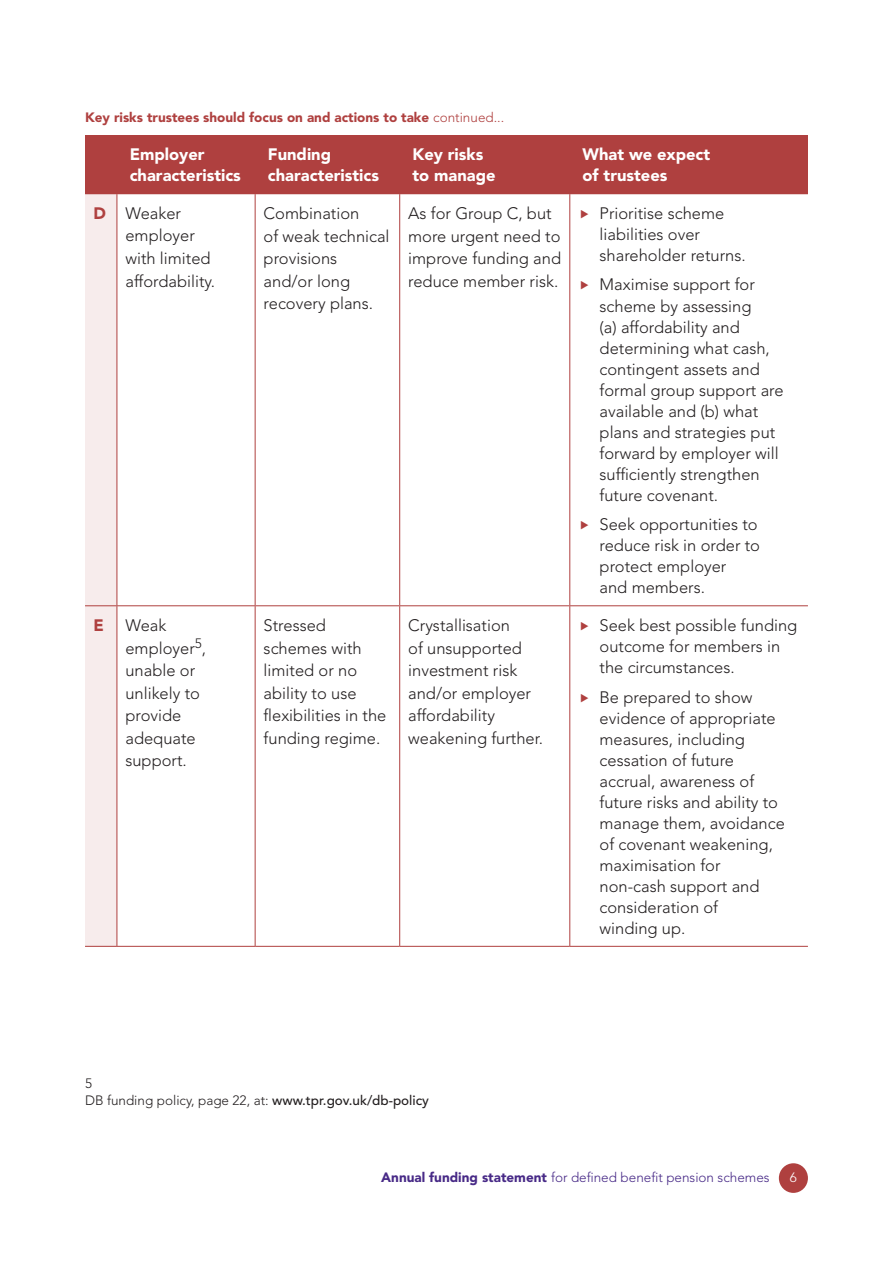
<style>
.page{position:relative;width:893px;height:1263px;background:#fff}
.page>*{position:absolute;margin:0;border:0;box-sizing:border-box;transform-origin:0 0}
.t1{font:300 16.5px/21px "Avenir LT Std";color:#231f20}
.t2{font:900 16.5px/21px "Avenir LT Std";color:#fff}
.t3{font:900 16.5px "Avenir LT Std";color:#af403f}
.t4{font:900 13.5px "Avenir LT Std";color:#af403f}
.t5{font:300 13.5px "Avenir LT Std";color:#482a87}
.t6{font:300 13.5px/16.5px "Avenir LT Std";color:#231f20}
.t7{font:300 13.5px "Avenir LT Std";color:#fff}
.s1{font-weight:300}
.s2{font-weight:900;color:#af403f}
.s3{font-weight:500}
.s4{font-weight:900}
</style>
<div class="page">
<div style="left:779px;top:1163px;width:29px;height:30px;background:#af403f;border-radius:50%"></div>
<div style="left:85px;top:194px;width:32px;height:412px;background:#f7ecec"></div>
<div style="left:85px;top:606px;width:32px;height:340px;background:#f7ecec"></div>
<hr style="left:255px;top:194px;width:1px;height:411px;background:#af403f">
<hr style="left:399px;top:194px;width:1px;height:411px;background:#af403f">
<hr style="left:117px;top:605px;width:138px;height:1px;background:#af403f">
<hr style="left:255px;top:605px;width:145px;height:1px;background:#af403f">
<hr style="left:255px;top:606px;width:1px;height:340px;background:#af403f">
<hr style="left:400px;top:605px;width:170px;height:1px;background:#af403f">
<hr style="left:399px;top:606px;width:1px;height:340px;background:#af403f">
<hr style="left:117px;top:946px;width:138px;height:1px;background:#af403f">
<hr style="left:255px;top:946px;width:145px;height:1px;background:#af403f">
<hr style="left:400px;top:946px;width:170px;height:1px;background:#af403f">
<hr style="left:569px;top:194px;width:1px;height:411px;background:#af403f">
<hr style="left:570px;top:605px;width:238px;height:1px;background:#af403f">
<hr style="left:569px;top:606px;width:1px;height:340px;background:#af403f">
<hr style="left:570px;top:946px;width:238px;height:1px;background:#af403f">
<hr style="left:117px;top:194px;width:1px;height:411px;background:#af403f">
<hr style="left:85px;top:605px;width:32px;height:1px;background:#af403f">
<hr style="left:117px;top:606px;width:1px;height:340px;background:#af403f">
<hr style="left:85px;top:946px;width:32px;height:1px;background:#af403f">
<div style="left:85px;top:135px;width:32px;height:59px;background:#af403f"></div>
<div style="left:117px;top:135px;width:138px;height:59px;background:#af403f"></div>
<div style="left:255px;top:135px;width:145px;height:59px;background:#af403f"></div>
<div style="left:400px;top:135px;width:170px;height:59px;background:#af403f"></div>
<div style="left:570px;top:135px;width:238px;height:59px;background:#af403f"></div>
<p class="t4" style="left:85px;top:109px;width:421px">Key risks trustees should focus on and actions to take <span class="s1">continued...</span></p>
<p class="t2" style="left:130px;top:144px;width:113px">Employer characteristics</p>
<p class="t2" style="left:268px;top:144px;width:113px">Funding characteristics</p>
<p class="t2" style="left:412px;top:144px;width:85px">Key risks to manage</p>
<p class="t2" style="left:583px;top:144px;width:129px">What we expect of trustees</p>
<p class="t1" style="left:125px;top:202px;width:91px;line-height:22.5px;text-indent:-32px"><span class="s2">D</span> Weaker employer with limited affordability.</p>
<p class="t1" style="left:264px;top:202px;width:127px;line-height:22.5px">Combination<br>of weak technical provisions and/or long recovery plans.</p>
<p class="t1" style="left:408px;top:202px;width:154px;line-height:22.5px">As for Group C, but more urgent need to improve funding and reduce member risk.</p>
<p class="t1" style="left:600px;top:203px;width:148px">Prioritise scheme liabilities over shareholder returns.</p>
<p class="t1" style="left:600px;top:274px;width:186px">Maximise support for scheme by assessing<br>(a) affordability and determining what cash, contingent assets and formal group support are available and (b) what plans and strategies put forward by employer will suffciently strengthen future covenant.</p>
<p class="t1" style="left:600px;top:514px;width:162px">Seek opportunities to reduce risk in order to protect employer<br>and members.</p>
<p class="t3" style="left:94px;top:615px;width:12px">E</p>
<p class="t1" style="left:125px;top:614px;width:82px;line-height:22.5px">Weak employer<sup>5</sup> , unable or unlikely to provide adequate support.</p>
<p class="t1" style="left:264px;top:614px;width:124px;line-height:22.5px">Stressed schemes with limited or no ability to use fexibilities in the funding regime.</p>
<p class="t1" style="left:408px;top:614px;width:136px;line-height:22.5px">Crystallisation<br>of unsupported investment risk and/or employer affordability weakening further.</p>
<p class="t1" style="left:600px;top:615px;width:199px">Seek best possible funding outcome for members in the circumstances.</p>
<p class="t1" style="left:600px;top:686px;width:187px">Be prepared to show evidence of appropriate measures, including cessation of future accrual, awareness of future risks and ability to manage them, avoidance of covenant weakening, maximisation for non-cash support and consideration of<br>winding up.</p>
<p class="t6" style="left:85px;top:1075px;width:345px">5<br>DB funding policy, page 22, at: <span class="s3">www.tpr.gov.uk/db-policy</span></p>
<p class="t5" style="left:381px;top:1169px;width:390px"><span class="s4">Annual funding statement</span> for defined benefit pension schemes</p>
<p class="t7" style="left:790px;top:1170px;width:9px">6</p>
</div>
